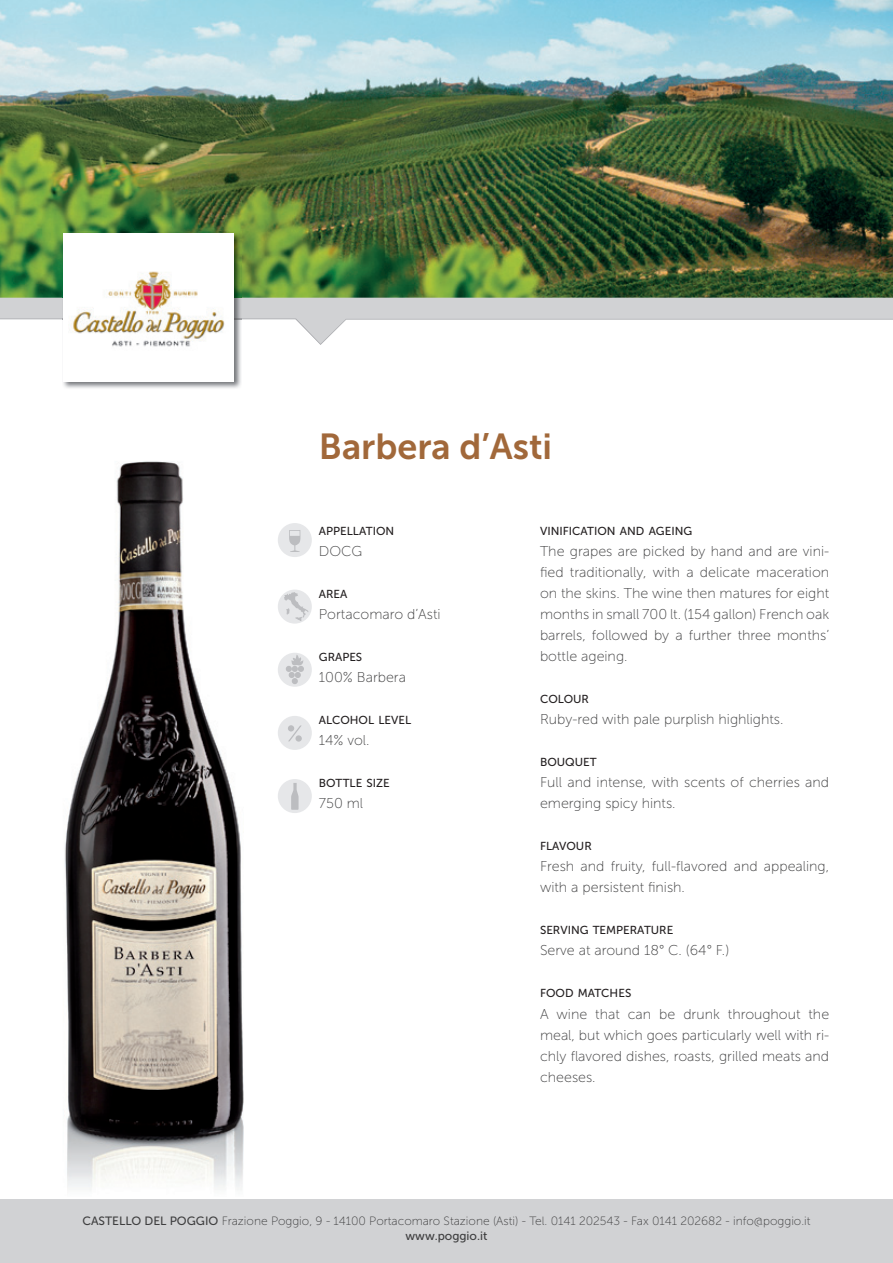
<style>
.page{position:relative;width:893px;height:1263px;background:#fff}
.page>*{position:absolute;margin:0;border:0;box-sizing:border-box;transform-origin:0 0}
.t1{font:36px "Museo Sans 700";color:#a1683a}
.t2{font:14.25px/21px "Museo Sans 100";color:#3e3e3f;text-align:justify}
.t3{font:12px "Museo Sans 100";color:#3e3e3f}
.t4{font:12px "Museo Sans 500";color:#3e3e3f}
.t5{font:11.55px "Museo Sans 500";color:#231f20}
.s1{font-family:"Museo Sans 500"}
</style>
<div class="page">
<div style="left:0;top:298px;width:893px;height:21px;background:#d1d2d4"></div>
<svg style="left:0;top:318px;width:893px;height:27px"></svg>
<div style="left:0;top:1199px;width:893px;height:64px;background:#d1d2d4"></div>
<img style="left:0;top:0;width:893px;height:298px">
<img style="left:62px;top:231px;width:180px;height:157px">
<div style="left:64px;top:233px;width:170px;height:149px;background:#fff"></div>
<img style="left:72px;top:271px;width:153px;height:76px">
<img style="left:64px;top:461px;width:222px;height:727px">
<div style="left:278px;top:590px;width:34px;height:34px;background:#e6e7e9;border-radius:50%"></div>
<svg style="left:284px;top:592px;width:24px;height:29px"></svg>
<div style="left:278px;top:653px;width:34px;height:34px;background:#e6e7e9;border-radius:50%"></div>
<svg style="left:286px;top:655px;width:18px;height:29px"></svg>
<div style="left:278px;top:716px;width:34px;height:34px;background:#e6e7e9;border-radius:50%"></div>
<svg style="left:288px;top:725px;width:14px;height:17px"></svg>
<div style="left:278px;top:523px;width:34px;height:34px;background:#e6e7e9;border-radius:50%"></div>
<svg style="left:289px;top:530px;width:11px;height:22px"></svg>
<div style="left:278px;top:779px;width:34px;height:34px;background:#e6e7e9;border-radius:50%"></div>
<svg style="left:291px;top:783px;width:8px;height:27px"></svg>
<h1 class="t1" style="left:319px;top:427px;width:235px">Barbera d’Asti</h1>
<p class="t5" style="left:319px;top:525px;width:77px">APPELLATION</p>
<p class="t2" style="left:319px;top:541px;width:45px">DOCG</p>
<p class="t5" style="left:319px;top:588px;width:30px">AREA</p>
<p class="t2" style="left:319px;top:604px;width:123px">Portacomaro d’Asti</p>
<p class="t5" style="left:319px;top:651px;width:45px">GRAPES</p>
<p class="t2" style="left:319px;top:667px;width:89px">100% Barbera</p>
<p class="t5" style="left:319px;top:714px;width:94px">ALCOHOL LEVEL</p>
<p class="t2" style="left:319px;top:730px;width:52px">14% vol.</p>
<p class="t5" style="left:319px;top:777px;width:72px">BOTTLE SIZE</p>
<p class="t2" style="left:319px;top:793px;width:46px">750 ml</p>
<p class="t5" style="left:540px;top:525px;width:154px">VINIFICATION AND AGEING</p>
<p class="t2" style="left:540px;top:541px;width:291px">The grapes are picked by hand and are vini&shy;fied traditionally, with a delicate maceration on the skins. The wine then matures for eight months in small 700 lt. (154 gallon) French oak barrels, followed by a further three months’ bottle ageing.</p>
<p class="t5" style="left:540px;top:693px;width:50px">COLOUR</p>
<p class="t2" style="left:540px;top:709px;width:245px">Ruby-red with pale purplish highlights.</p>
<p class="t5" style="left:540px;top:756px;width:58px">BOUQUET</p>
<p class="t2" style="left:540px;top:772px;width:291px">Full and intense, with scents of cherries and emerging spicy hints.</p>
<p class="t5" style="left:540px;top:840px;width:53px">FLAVOUR</p>
<p class="t2" style="left:540px;top:856px;width:291px">Fresh and fruity, full-flavored and appealing, with a persistent finish.</p>
<p class="t5" style="left:540px;top:924px;width:135px">SERVING TEMPERATURE</p>
<p class="t2" style="left:540px;top:940px;width:191px">Serve at around 18° C. (64° F.)</p>
<p class="t5" style="left:540px;top:987px;width:93px">FOOD MATCHES</p>
<p class="t2" style="left:540px;top:1003px;width:291px">A wine that can be drunk throughout the meal, but which goes particularly well with ri&shy;chly flavored dishes, roasts, grilled meats and cheeses.</p>
<p class="t3" style="left:82px;top:1215px;width:730px"><span class="s1">CASTELLO DEL POGGIO</span> Frazione Poggio, 9 - 14100 Portacomaro Stazione (Asti) - Tel. 0141 202543 - Fax 0141 202682 - info@poggio.it</p>
<p class="t4" style="left:406px;top:1229px;width:83px">www.poggio.it</p>
</div>
